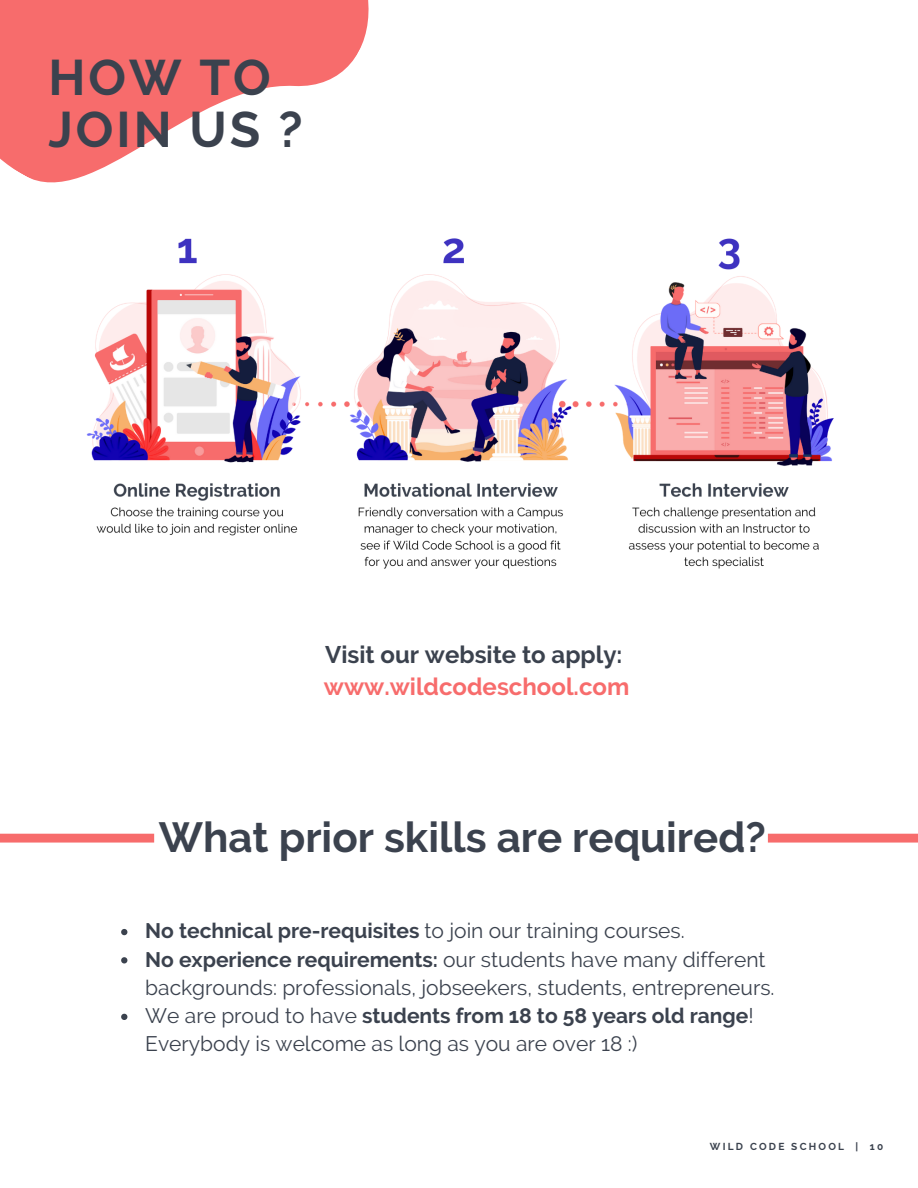
<style>
.page{position:relative;width:918px;height:1188px;background:#fff}
.page>*{position:absolute;margin:0;border:0;box-sizing:border-box;transform-origin:0 0}
.t1{font:700 49.8px/51.8px "Raleway";letter-spacing:.06em;color:#3b424e}
.t2{font:700 42px "Raleway";color:#3b424e}
.t3{font:700 24px "Raleway";color:#3b424e}
.t4{font:700 24px "Raleway";color:#f76c6c}
.t5{font:21px/28.2px "Raleway";color:#3b424e}
.t6{font:700 10.05px "Raleway";color:#3b424e}
.s1{font-weight:700}
.s2{font-family:"Montserrat";color:#fff}
</style>
<div class="page">
<svg style="left:0;top:0;width:369px;height:183px;fill:#f76c6c"></svg>
<svg style="left:0;top:834px;width:154px;height:9px"></svg>
<svg style="left:768px;top:834px;width:150px;height:9px"></svg>
<img style="left:86px;top:238px;width:748px;height:331px">
<svg style="left:121px;top:929px;width:6px;height:6px"></svg>
<svg style="left:121px;top:957px;width:6px;height:6px"></svg>
<svg style="left:121px;top:1014px;width:6px;height:6px"></svg>
<h1 class="t1" style="left:48px;top:51px;width:256px">HOW TO<br>JOIN US ?</h1>
<p class="t3" style="left:325px;top:640px;width:299px">Visit our website to apply:</p>
<p class="t4" style="left:324px;top:673px;width:307px">www.wildcodeschool.com</p>
<h2 class="t2" style="left:159px;top:813px;width:609px">What prior skills are required?</h2>
<p class="t5" style="left:145px;top:917px;width:631px"><span class="s1">No technical pre-requisites</span> to join our training courses.<br><span class="s1">No experience requirements:</span> our students have many different backgrounds: professionals, jobseekers, students, entrepreneurs.<br>We are proud to have <span class="s1">students from 18 to 58 years old range</span>!<br>Everybody is welcome as long as you are over 18 :)</p>
<p class="t6" style="left:704px;top:1140px;width:180px"><span class="s2">W</span>W<span class="s2">I</span> I<span class="s2">L</span>L<span class="s2">D</span>D <span class="s2">C</span>C <span class="s2">O</span>O D <span class="s2">E</span> S<span class="s2">S</span> C<span class="s2">C</span> H<span class="s2">H</span>O<span class="s2">O</span>O<span class="s2">O</span>L<span class="s2">L</span> | <span class="s2">|</span> 1<span class="s2">5</span>0</p>
</div>
